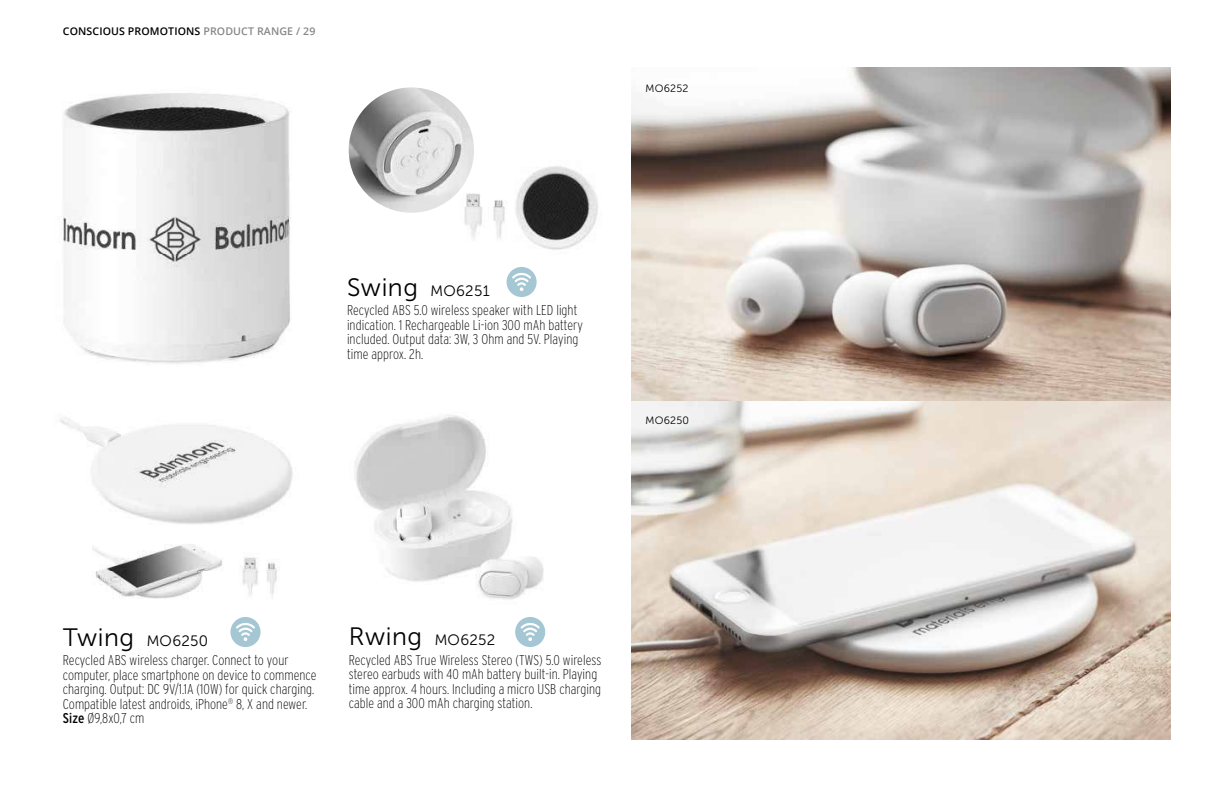
<style>
.page{position:relative;width:1216px;height:794px;background:#fff}
.page>*{position:absolute;margin:0;border:0;box-sizing:border-box;transform-origin:0 0}
.t1{font:15.05px "Museo Sans Cyrl 300";letter-spacing:.02em;color:#000}
.t2{font:200 14.17px/14.5px "Interstate WGL Condensed";letter-spacing:.005em;color:#000}
.t3{font:600 10.67px "Open Sans";letter-spacing:.01em;color:#000}
.t4{font:10.67px "Museo Sans Cyrl 300";letter-spacing:.02em;color:#000}
.s1{color:#878787}
.s2{font-size:25.03px}
.s3{font-weight:400}
</style>
<div class="page">
<img style="left:63px;top:93px;width:295px;height:271px">
<img style="left:515px;top:166px;width:83px;height:84px">
<img style="left:361px;top:87px;width:50px;height:26px">
<img style="left:464px;top:193px;width:41px;height:46px">
<img style="left:60px;top:418px;width:233px;height:106px">
<img style="left:242px;top:557px;width:35px;height:40px">
<img style="left:92px;top:544px;width:131px;height:55px">
<img style="left:355px;top:415px;width:189px;height:185px">
<div style="left:506px;top:267px;width:30px;height:30px;background:#a5c6d3;border-radius:50%"></div>
<svg style="left:512px;top:273px;width:19px;height:18px"></svg>
<div style="left:230px;top:617px;width:30px;height:30px;background:#a5c6d3;border-radius:50%"></div>
<svg style="left:236px;top:623px;width:19px;height:18px"></svg>
<div style="left:515px;top:617px;width:30px;height:30px;background:#a5c6d3;border-radius:50%"></div>
<svg style="left:520px;top:623px;width:20px;height:18px"></svg>
<img style="left:632px;top:68px;width:538px;height:671px">
<p class="t3" style="left:63px;top:24px;width:254px">CONSCIOUS PROMOTIONS <span class="s1">PRODUCT RANGE / 29</span></p>
<p class="t4" style="left:645px;top:82px;width:44px">MO6252</p>
<p class="t1" style="left:347px;top:282px;width:144px"><span class="s2">Swing</span> MO6251</p>
<p class="t2" style="left:347px;top:302px;width:237px">Recycled ABS 5.0 wireless speaker with LED light indication. 1 Rechargeable Li-ion 300 mAh battery included. Output data: 3W, 3 Ohm and 5V. Playing time approx. 2h.</p>
<p class="t4" style="left:645px;top:415px;width:45px">MO6250</p>
<p class="t1" style="left:63px;top:632px;width:147px"><span class="s2">Twing</span> MO6250</p>
<p class="t2" style="left:63px;top:652px;width:255px">Recycled ABS wireless charger. Connect to your computer, place smartphone on device to commence charging. Output: DC 9V/1.1A (10W) for quick charging.<br>Compatible latest androids, iPhone<sup>®</sup> 8, X and newer.<br><span class="s3">Size</span> Ø9,8x0,7 cm</p>
<p class="t1" style="left:349px;top:632px;width:148px"><span class="s2">Rwing</span> MO6252</p>
<p class="t2" style="left:349px;top:651px;width:254px">Recycled ABS True Wireless Stereo (TWS) 5.0 wireless stereo earbuds with 40 mAh battery built-in. Playing time approx. 4 hours. Including a micro USB charging cable and a 300 mAh charging station.</p>
</div>
